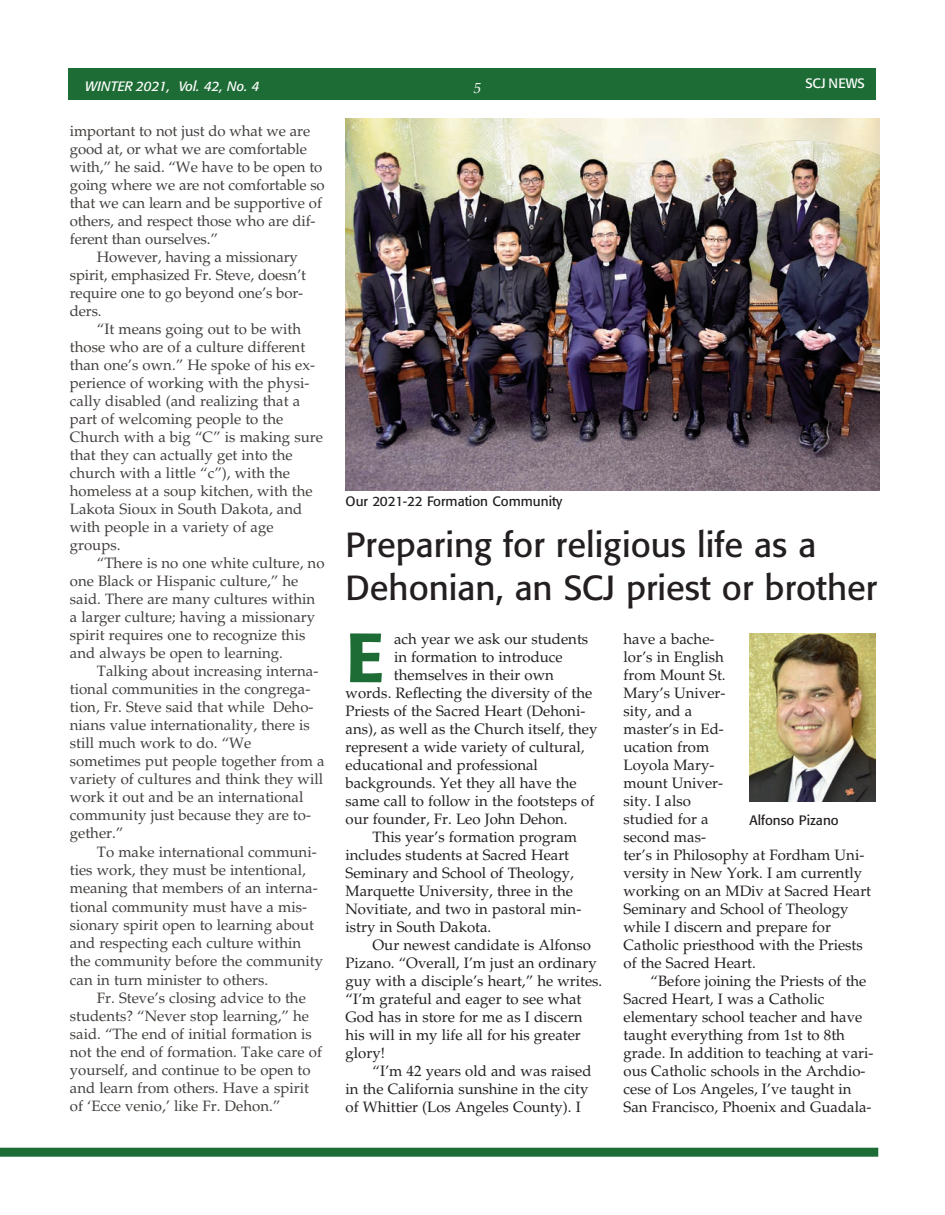
<style>
.page{position:relative;width:945px;height:1215px;background:#fff}
.page>*{position:absolute;margin:0;border:0;box-sizing:border-box;transform-origin:0 0}
.t1{font:500 69px "Formata";color:#1e6c35}
.t2{font:34.5px/43.5px "Formata";color:#231f20}
.t3{font:15px "Palatino LT Std";color:#423f3d}
.t4{font:15px/18px "Palatino LT Std";color:#231f20}
.t5{font:italic 15px "Palatino";color:#fff}
.t6{font:13.5px "Formata";color:#231f20}
.t7{font:italic 13.5px "Formata";color:#fff}
.t8{font:13.5px "Formata";color:#fff}
</style>
<div class="page">
<div style="left:68px;top:69px;width:807px;height:31px;background:#1e6c35"></div>
<div style="left:0;top:1148px;width:878px;height:9px;background:#1e6c35"></div>
<img style="left:346px;top:119px;width:533px;height:371px">
<img style="left:750px;top:633px;width:125px;height:169px">
<p class="t7" style="left:85px;top:80px;width:176px">WINTER 2021, Vol. 42, No. 4</p>
<p class="t8" style="left:806px;top:77px;width:61px">SCJ NEWS</p>
<p class="t5" style="left:474px;top:80px;width:9px">5</p>
<p class="t3" style="left:70px;top:125px;width:242px">important to not just do what we are</p>
<p class="t3" style="left:70px;top:143px;width:239px">good at, or what we are comfortable</p>
<p class="t3" style="left:70px;top:161px;width:254px">with,” he said. “We have to be open to</p>
<p class="t3" style="left:70px;top:179px;width:256px">going where we are not comfortable so</p>
<p class="t3" style="left:70px;top:197px;width:254px">that we can learn and be supportive of</p>
<p class="t3" style="left:70px;top:215px;width:247px">others, and respect those who are dif-</p>
<p class="t3" style="left:70px;top:233px;width:150px">ferent than ourselves.”</p>
<p class="t3" style="left:97px;top:251px;width:203px">However, having a missionary</p>
<p class="t3" style="left:70px;top:269px;width:238px">spirit, emphasized Fr. Steve, doesn’t</p>
<p class="t3" style="left:70px;top:287px;width:235px">require one to go beyond one’s bor-</p>
<p class="t3" style="left:70px;top:305px;width:33px">ders.</p>
<p class="t3" style="left:97px;top:323px;width:206px">“It means going out to be with</p>
<p class="t3" style="left:70px;top:341px;width:237px">those who are of a culture different</p>
<p class="t3" style="left:70px;top:359px;width:247px">than one’s own.” He spoke of his ex-</p>
<p class="t3" style="left:70px;top:377px;width:241px">perience of working with the physi-</p>
<p class="t3" style="left:70px;top:395px;width:232px">cally disabled (and realizing that a</p>
<p class="t3" style="left:70px;top:413px;width:215px">part of welcoming people to the</p>
<p class="t3" style="left:70px;top:431px;width:254px">Church with a big “C” is making sure</p>
<p class="t3" style="left:70px;top:449px;width:224px">that they can actually get into the</p>
<p class="t3" style="left:70px;top:467px;width:222px">church with a little “c”), with the</p>
<p class="t3" style="left:70px;top:485px;width:244px">homeless at a soup kitchen, with the</p>
<p class="t3" style="left:70px;top:503px;width:234px">Lakota Sioux in South Dakota, and</p>
<p class="t3" style="left:70px;top:521px;width:205px">with people in a variety of age</p>
<p class="t3" style="left:70px;top:539px;width:52px">groups.</p>
<p class="t3" style="left:97px;top:557px;width:229px">“There is no one white culture, no</p>
<p class="t3" style="left:70px;top:575px;width:230px">one Black or Hispanic culture,” he</p>
<p class="t3" style="left:70px;top:593px;width:247px">said. There are many cultures within</p>
<p class="t3" style="left:70px;top:611px;width:247px">a larger culture; having a missionary</p>
<p class="t3" style="left:70px;top:629px;width:237px">spirit requires one to recognize this</p>
<p class="t3" style="left:70px;top:647px;width:215px">and always be open to learning.</p>
<p class="t3" style="left:97px;top:665px;width:223px">Talking about increasing interna-</p>
<p class="t3" style="left:70px;top:683px;width:242px">tional communities in the congrega-</p>
<p class="t3" style="left:70px;top:701px;width:245px">tion, Fr. Steve said that while Deho-</p>
<p class="t3" style="left:70px;top:719px;width:242px">nians value internationality, there is</p>
<p class="t3" style="left:70px;top:737px;width:183px">still much work to do. “We</p>
<p class="t3" style="left:70px;top:755px;width:256px">sometimes put people together from a</p>
<p class="t3" style="left:70px;top:773px;width:255px">variety of cultures and think they will</p>
<p class="t3" style="left:70px;top:791px;width:235px">work it out and be an international</p>
<p class="t3" style="left:70px;top:809px;width:243px">community just because they are to-</p>
<p class="t3" style="left:70px;top:827px;width:55px">gether.”</p>
<p class="t3" style="left:97px;top:846px;width:221px">To make international communi-</p>
<p class="t3" style="left:70px;top:864px;width:237px">ties work, they must be intentional,</p>
<p class="t3" style="left:70px;top:882px;width:249px">meaning that members of an interna-</p>
<p class="t3" style="left:70px;top:901px;width:239px">tional community must have a mis-</p>
<p class="t3" style="left:70px;top:919px;width:246px">sionary spirit open to learning about</p>
<p class="t3" style="left:70px;top:937px;width:233px">and respecting each culture within</p>
<p class="t3" style="left:70px;top:956px;width:255px">the community before the community</p>
<p class="t3" style="left:70px;top:974px;width:200px">can in turn minister to others.</p>
<p class="t3" style="left:97px;top:992px;width:211px">Fr. Steve’s closing advice to the</p>
<p class="t3" style="left:70px;top:1010px;width:241px">students? “Never stop learning,” he</p>
<p class="t3" style="left:70px;top:1028px;width:244px">said. “The end of initial formation is</p>
<p class="t3" style="left:70px;top:1046px;width:254px">not the end of formation. Take care of</p>
<p class="t3" style="left:70px;top:1064px;width:242px">yourself, and continue to be open to</p>
<p class="t3" style="left:70px;top:1082px;width:241px">and learn from others. Have a spirit</p>
<p class="t3" style="left:70px;top:1100px;width:212px">of ‘Ecce venio,’ like Fr. Dehon.”</p>
<p class="t6" style="left:346px;top:495px;width:218px">Our 2021-22 Formation Community</p>
<h2 class="t2" style="left:346px;top:526px;width:533px">Preparing for religious life as a<br>Dehonian, an SCJ priest or brother</h2>
<p class="t4" style="left:394px;top:632px;width:196px">ach year we ask our students</p>
<p class="t4" style="left:394px;top:650px;width:170px">in formation to introduce</p>
<p class="t4" style="left:394px;top:668px;width:161px">themselves in their own</p>
<p class="t4" style="left:346px;top:686px;width:248px">words. Reflecting the diversity of the</p>
<p class="t4" style="left:346px;top:704px;width:241px">Priests of the Sacred Heart (Dehoni-</p>
<p class="t4" style="left:346px;top:722px;width:253px">ans), as well as the Church itself, they</p>
<p class="t4" style="left:346px;top:740px;width:241px">represent a wide variety of cultural,</p>
<p class="t4" style="left:346px;top:758px;width:194px">educational and professional</p>
<p class="t4" style="left:346px;top:776px;width:233px">backgrounds. Yet they all have the</p>
<p class="t4" style="left:346px;top:794px;width:250px">same call to follow in the footsteps of</p>
<p class="t4" style="left:346px;top:812px;width:224px">our founder, Fr. Leo John Dehon.</p>
<p class="t4" style="left:373px;top:830px;width:206px">This year’s formation program</p>
<p class="t4" style="left:346px;top:848px;width:225px">includes students at Sacred Heart</p>
<p class="t4" style="left:346px;top:866px;width:230px">Seminary and School of Theology,</p>
<p class="t4" style="left:346px;top:884px;width:229px">Marquette University, three in the</p>
<p class="t4" style="left:346px;top:902px;width:237px">Novitiate, and two in pastoral min-</p>
<p class="t4" style="left:346px;top:920px;width:147px">istry in South Dakota.</p>
<p class="t4" style="left:373px;top:938px;width:220px">Our newest candidate is Alfonso</p>
<p class="t4" style="left:346px;top:956px;width:253px">Pizano. “Overall, I’m just an ordinary</p>
<p class="t4" style="left:346px;top:974px;width:258px">guy with a disciple’s heart,” he writes.</p>
<p class="t4" style="left:346px;top:992px;width:237px">“I’m grateful and eager to see what</p>
<p class="t4" style="left:346px;top:1010px;width:238px">God has in store for me as I discern</p>
<p class="t4" style="left:346px;top:1028px;width:237px">his will in my life all for his greater</p>
<p class="t4" style="left:346px;top:1046px;width:41px">glory!</p>
<p class="t4" style="left:373px;top:1064px;width:221px">“I’m 42 years old and was raised</p>
<p class="t4" style="left:346px;top:1082px;width:244px">in the California sunshine in the city</p>
<p class="t4" style="left:346px;top:1100px;width:237px">of Whittier (Los Angeles County). I</p>
<p class="t4" style="left:624px;top:632px;width:249px">have a bache-<br>lor’s in English<br>from Mount St.<br>Mary’s Univer-<br>sity, and a<br>master’s in Ed-<br>ucation from<br>Loyola Mary-<br>mount Univer-<br>sity. I also<br>studied for a<br>second mas-<br>ter’s in Philosophy at Fordham Uni&shy;versity in New York. I am currently working on an MDiv at Sacred Heart<br>Seminary and School of Theology while I discern and prepare for<br>Catholic priesthood with the Priests of the Sacred Heart.</p>
<p class="t4" style="left:624px;top:974px;width:251px;text-indent:27px">“Before joining the Priests of the Sacred Heart, I was a Catholic elementary school teacher and have taught everything from 1st to 8th grade. In addition to teaching at vari&shy;ous Catholic schools in the Archdio&shy;cese of Los Angeles, I’ve taught in San Francisco, Phoenix and Guadala-</p>
<h1 class="t1" style="left:346px;top:627px;width:41px">E</h1>
<p class="t6" style="left:750px;top:814px;width:91px">Alfonso Pizano</p>
</div>
